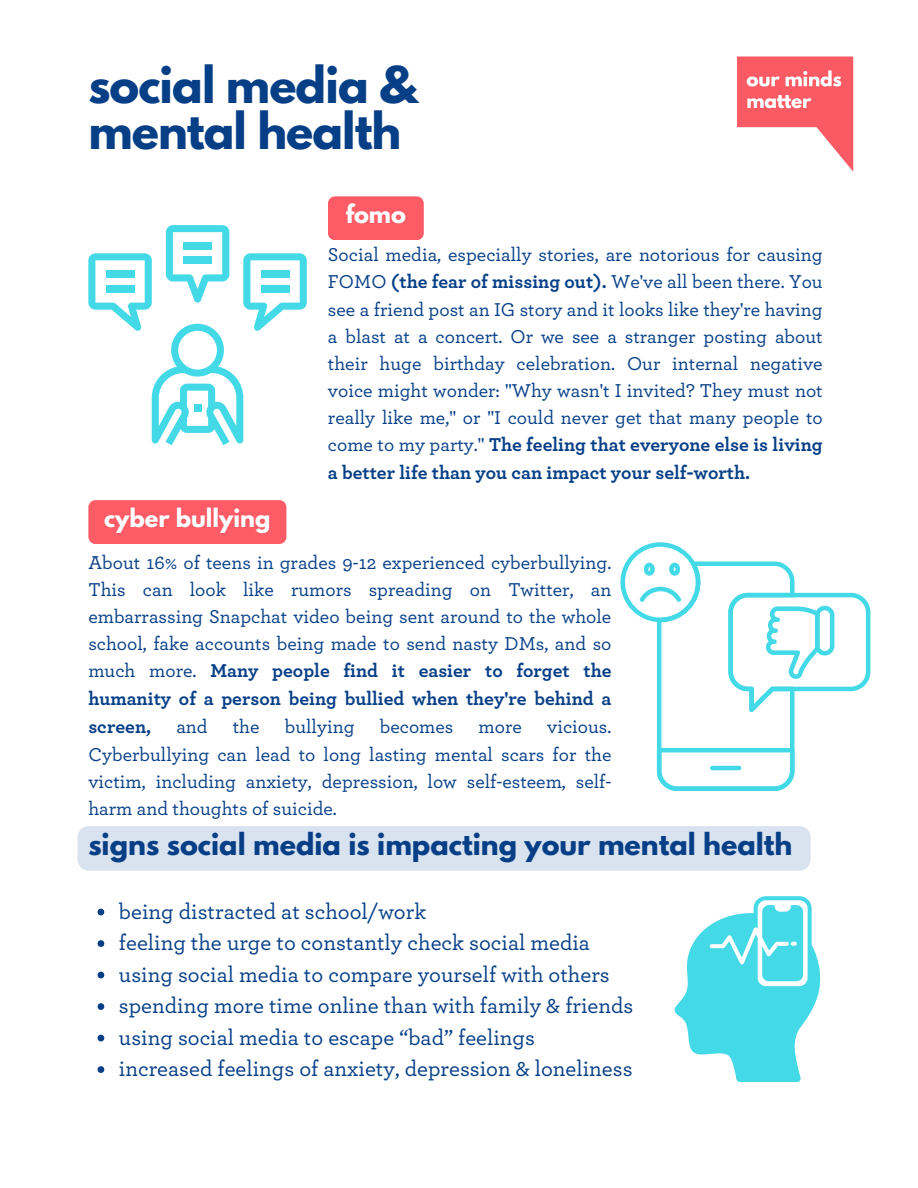
<style>
.page{position:relative;width:918px;height:1188px;background:#fff}
.page>*{position:absolute;margin:0;border:0;box-sizing:border-box;transform-origin:0 0}
.t1{font:700 45px/46.2px "League Spartan";letter-spacing:-.02em;color:#073f87}
.t2{font:700 27px "League Spartan";color:#073f87}
.t3{font:500 22.5px "Archer";color:#073f87}
.t4{font:700 22.5px "League Spartan";color:#fff}
.t5{font:500 19.5px/27.3px "Archer";color:#073f87;text-align:justify}
.s1{font-weight:700}
</style>
<div class="page">
<div style="left:328px;top:196px;width:96px;height:44px;background:#fd5b66"></div>
<div style="left:88px;top:500px;width:198px;height:44px;background:#fd5b66"></div>
<svg style="left:88px;top:225px;width:219px;height:220px"></svg>
<div style="left:194px;top:405px;width:7px;height:7px;background:#44d9e6"></div>
<svg style="left:674px;top:896px;width:147px;height:186px"></svg>
<svg style="left:620px;top:542px;width:250px;height:249px"></svg>
<div style="left:78px;top:826px;width:733px;height:45px;background:#d9e3f0;border-radius:11px"></div>
<svg style="left:98px;top:909px;width:6px;height:6px"></svg>
<svg style="left:98px;top:940px;width:6px;height:7px"></svg>
<svg style="left:98px;top:972px;width:6px;height:6px"></svg>
<svg style="left:98px;top:1003px;width:6px;height:7px"></svg>
<svg style="left:98px;top:1035px;width:6px;height:6px"></svg>
<svg style="left:98px;top:1066px;width:6px;height:7px"></svg>
<img style="left:737px;top:56px;width:117px;height:116px">
<p class="t1" style="left:88px;top:67px;width:330px">social media &amp; mental health</p>
<p class="t4" style="left:346px;top:203px;width:62px">fomo</p>
<p class="t5" style="left:328px;top:240px;width:496px">Social media, especially stories, are notorious for causing FOMO <span class="s1">(the fear of missing out).</span> We've all been there. You see a friend post an IG story and it looks like they're having a blast at a concert. Or we see a stranger posting about their huge birthday celebration. Our internal negative voice might wonder: "Why wasn't I invited? They must not really like me," or "I could never get that many people to come to my party." <span class="s1">The feeling that everyone else is living a better life than you can impact your self-worth.</span></p>
<h1 class="t4" style="left:104px;top:507px;width:168px">cyber bullying</h1>
<h3 class="t5" style="left:88px;top:548px;width:525px">About 16% of teens in grades 9-12 experienced cyberbullying.<br>This can look like rumors spreading on Twitter, an embarrassing Snapchat video being sent around to the whole school, fake accounts being made to send nasty DMs, and so much more. <span class="s1">Many people find it easier to forget the humanity of a person being bullied when they're behind a screen,</span></h3>
<h3 class="t5" style="left:176px;top:713px;width:33px">and</h3>
<h3 class="t5" style="left:233px;top:713px;width:28px">the</h3>
<h3 class="t5" style="left:285px;top:713px;width:71px">bullying</h3>
<h3 class="t5" style="left:380px;top:713px;width:75px">becomes</h3>
<h3 class="t5" style="left:479px;top:713px;width:45px">more</h3>
<h3 class="t5" style="left:88px;top:713px;width:525px;text-indent:459px">vicious.<br>Cyberbullying can lead to long lasting mental scars for the victim, including anxiety, depression, low self-esteem, self&shy;harm and thoughts of suicide.</h3>
<p class="t2" style="left:88px;top:831px;width:705px">signs social media is impacting your mental health</p>
<h3 class="t3" style="left:119px;top:897px;width:309px">being distracted at school/work</h3>
<p class="t3" style="left:119px;top:929px;width:473px">feeling the urge to constantly check social media</p>
<p class="t3" style="left:119px;top:960px;width:492px">using social media to compare yourself with others</p>
<h2 class="t3" style="left:119px;top:992px;width:516px">spending more time online than with family &amp; friends</h2>
<p class="t3" style="left:119px;top:1023px;width:418px">using social media to escape “bad” feelings</p>
<p class="t3" style="left:119px;top:1055px;width:515px">increased feelings of anxiety, depression &amp; loneliness</p>
</div>
